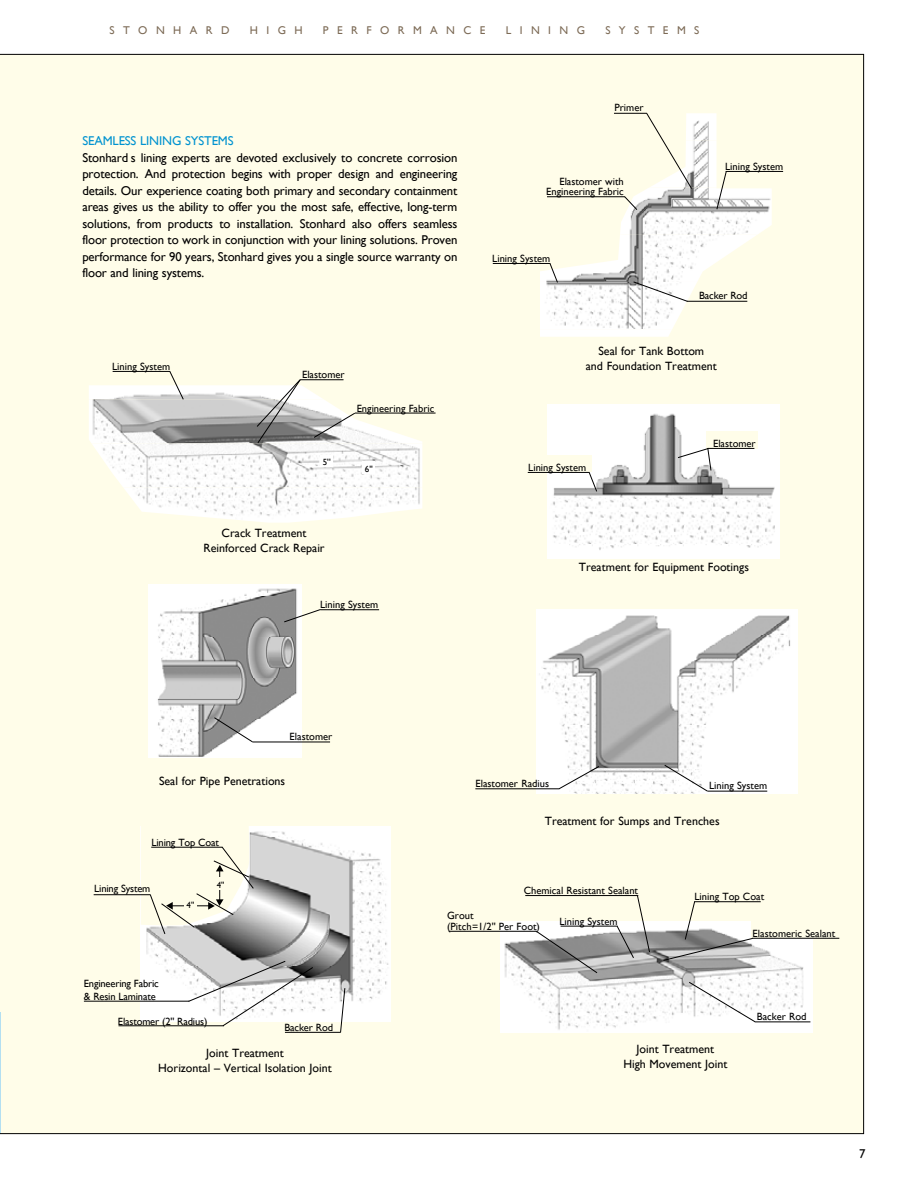
<style>
.page{position:relative;width:918px;height:1188px;background:#fff}
.page>*{position:absolute;margin:0;border:0;box-sizing:border-box;transform-origin:0 0}
.t1{font:12.75px/16.5px "Gill Sans";letter-spacing:-.01em;color:#000;text-align:justify}
.t2{font:12.75px "Gill Sans";letter-spacing:-.01em;color:#0093d0}
.t3{font:12px/14.4px "Gill Sans";color:#000;text-align:center}
.t4{font:11.25px "Gill Sans";letter-spacing:.75em;color:#7c6a55}
.t5{font:10.5px/10.5px "Gill Sans";color:#000}
.t6{font:9px "Gill Sans";color:#000}
</style>
<div class="page">
<div style="left:0;top:54px;width:864px;height:1080px;background:#fffde9"></div>
<img style="left:548px;top:405px;width:232px;height:153px">
<div style="left:706px;top:431px;width:51px;height:18px;background:#fffde9"></div>
<svg style="left:677px;top:447px;width:35px;height:24px"></svg>
<hr style="left:708px;top:448px;width:46px;height:1px;background:#000">
<div style="left:527px;top:455px;width:65px;height:17px;background:#fffde9"></div>
<hr style="left:528px;top:472px;width:61px;height:1px;background:#000">
<svg style="left:588px;top:471px;width:10px;height:21px"></svg>
<img style="left:89px;top:385px;width:235px;height:14px">
<img style="left:89px;top:399px;width:333px;height:44px">
<img style="left:91px;top:443px;width:331px;height:44px">
<img style="left:123px;top:487px;width:299px;height:36px">
<hr style="left:113px;top:371px;width:57px;height:1px;background:#000">
<svg style="left:169px;top:370px;width:15px;height:30px"></svg>
<hr style="left:355px;top:413px;width:81px;height:1px;background:#000">
<svg style="left:313px;top:412px;width:43px;height:26px"></svg>
<hr style="left:300px;top:379px;width:44px;height:1px;background:#000">
<svg style="left:256px;top:379px;width:45px;height:65px"></svg>
<div style="left:362px;top:461px;width:13px;height:13px;background:#fff"></div>
<div style="left:320px;top:455px;width:13px;height:11px;background:#fff"></div>
<img style="left:148px;top:584px;width:154px;height:174px">
<hr style="left:320px;top:609px;width:59px;height:1px;background:#000">
<svg style="left:283px;top:609px;width:39px;height:14px"></svg>
<hr style="left:252px;top:742px;width:78px;height:1px;background:#000">
<svg style="left:213px;top:717px;width:40px;height:26px"></svg>
<img style="left:141px;top:826px;width:249px;height:196px">
<img style="left:537px;top:609px;width:260px;height:185px">
<hr style="left:475px;top:788px;width:84px;height:1px;background:#000">
<svg style="left:558px;top:765px;width:42px;height:25px"></svg>
<hr style="left:707px;top:791px;width:60px;height:1px;background:#000">
<svg style="left:664px;top:764px;width:44px;height:28px"></svg>
<img style="left:693px;top:113px;width:24px;height:27px">
<img style="left:693px;top:140px;width:24px;height:48px">
<img style="left:620px;top:188px;width:152px;height:47px">
<img style="left:540px;top:235px;width:217px;height:47px">
<img style="left:540px;top:282px;width:157px;height:47px">
<img style="left:540px;top:329px;width:132px;height:8px">
<hr style="left:493px;top:263px;width:57px;height:1px;background:#000">
<svg style="left:549px;top:262px;width:9px;height:21px"></svg>
<hr style="left:726px;top:171px;width:57px;height:1px;background:#000">
<svg style="left:716px;top:171px;width:11px;height:39px"></svg>
<hr style="left:547px;top:196px;width:78px;height:1px;background:#000">
<svg style="left:624px;top:196px;width:14px;height:15px"></svg>
<hr style="left:614px;top:113px;width:33px;height:1px;background:#000">
<svg style="left:646px;top:112px;width:47px;height:78px"></svg>
<hr style="left:687px;top:301px;width:60px;height:1px;background:#000">
<svg style="left:633px;top:281px;width:55px;height:21px"></svg>
<img style="left:501px;top:921px;width:311px;height:112px">
<hr style="left:694px;top:901px;width:67px;height:1px;background:#000">
<div style="left:751px;top:918px;width:76px;height:20px;background:#fffde9"></div>
<hr style="left:752px;top:938px;width:87px;height:1px;background:#000">
<svg style="left:663px;top:901px;width:91px;height:60px"></svg>
<hr style="left:449px;top:931px;width:87px;height:1px;background:#000">
<svg style="left:535px;top:930px;width:63px;height:44px;background:#a5a5a5"></svg>
<hr style="left:561px;top:926px;width:57px;height:1px;background:#000">
<hr style="left:525px;top:895px;width:113px;height:1px;background:#000">
<svg style="left:616px;top:895px;width:34px;height:64px"></svg>
<svg style="left:688px;top:981px;width:68px;height:42px"></svg>
<hr style="left:755px;top:1022px;width:55px;height:1px;background:#000">
<hr style="left:84px;top:1001px;width:105px;height:1px;background:#000">
<hr style="left:285px;top:1032px;width:56px;height:1px;background:#000">
<svg style="left:340px;top:987px;width:6px;height:46px"></svg>
<hr style="left:94px;top:894px;width:56px;height:1px;background:#000">
<hr style="left:118px;top:1025px;width:106px;height:1px;background:#000">
<svg style="left:188px;top:960px;width:126px;height:67px"></svg>
<svg style="left:141px;top:821px;width:113px;height:114px;background:#e9e7d8"></svg>
<div style="left:214px;top:877px;width:13px;height:13px;background:#fffde9"></div>
<div style="left:184px;top:897px;width:13px;height:13px;background:#fffde9"></div>
<p class="t4" style="left:110px;top:23px;width:121px">stonharD</p>
<p class="t4" style="left:250px;top:23px;width:54px">hiGh</p>
<p class="t4" style="left:323px;top:23px;width:164px">PerformanCe</p>
<p class="t4" style="left:506px;top:23px;width:81px">lininG</p>
<p class="t4" style="left:605px;top:23px;width:96px">systems</p>
<p class="t2" style="left:82px;top:134px;width:153px">seamless lininG systems</p>
<p class="t1" style="left:82px;top:149px;width:377px">stonhardÕ s lining experts are devoted exclusively to concrete corrosion protection. and protection begins with proper design and engineering details. our experience coating both primary and secondary containment areas gives us the ability to offer you the most safe, effective, long-term solutions, from products to installation. stonhard also offers seamless floor protection to work in conjunction with your lining solutions. Proven performance for 90 years, stonhard gives you a single source warranty on floor and lining systems.</p>
<p class="t5" style="left:112px;top:361px;width:60px">lining system</p>
<p class="t5" style="left:302px;top:369px;width:44px">elastomer</p>
<p class="t5" style="left:357px;top:403px;width:79px">engineering fabric</p>
<p class="t6" style="left:323px;top:456px;width:9px">5''</p>
<p class="t6" style="left:365px;top:464px;width:9px">6''</p>
<p class="t3" style="left:203px;top:526px;width:123px">Crack treatment reinforced Crack repair</p>
<p class="t5" style="left:320px;top:599px;width:60px">lining system</p>
<p class="t5" style="left:614px;top:102px;width:31px">Primer</p>
<p class="t5" style="left:546px;top:176px;width:79px;text-align:right">elastomer with engineering fabric</p>
<p class="t5" style="left:492px;top:253px;width:60px">lining system</p>
<p class="t5" style="left:725px;top:161px;width:60px">lining system</p>
<p class="t5" style="left:699px;top:290px;width:50px">Backer rod</p>
<p class="t3" style="left:586px;top:344px;width:133px">seal for tank Bottom<br>and foundation treatment</p>
<p class="t5" style="left:528px;top:462px;width:60px">lining system</p>
<p class="t5" style="left:713px;top:438px;width:44px">elastomer</p>
<p class="t3" style="left:579px;top:559px;width:172px">treatment for equipment footings</p>
<p class="t5" style="left:290px;top:731px;width:44px">elastomer</p>
<p class="t3" style="left:159px;top:774px;width:128px">seal for Pipe Penetrations</p>
<p class="t5" style="left:152px;top:837px;width:69px">lining top Coat</p>
<p class="t5" style="left:94px;top:884px;width:58px">lining system</p>
<p class="t6" style="left:187px;top:900px;width:9px">4''</p>
<p class="t6" style="left:217px;top:880px;width:9px">4''</p>
<p class="t5" style="left:84px;top:977px;width:77px;line-height:12.6px">engineering fabric &amp; resin laminate</p>
<p class="t5" style="left:118px;top:1016px;width:91px">elastomer (2'' radius)</p>
<p class="t5" style="left:285px;top:1023px;width:50px">Backer rod</p>
<p class="t3" style="left:158px;top:1046px;width:175px">Joint treatment<br>horizontal Ð Vertical isolation Joint</p>
<p class="t5" style="left:476px;top:778px;width:75px">elastomer radius</p>
<p class="t5" style="left:709px;top:780px;width:60px">lining system</p>
<p class="t3" style="left:545px;top:814px;width:176px">treatment for sumps and trenches</p>
<p class="t5" style="left:524px;top:886px;width:116px">Chemical resistant sealant</p>
<p class="t5" style="left:447px;top:910px;width:94px">Grout<br>(Pitch=1/2'' Per foot)</p>
<p class="t5" style="left:560px;top:916px;width:60px">lining system</p>
<p class="t5" style="left:694px;top:891px;width:71px">lining top Coat</p>
<p class="t5" style="left:753px;top:928px;width:84px">elastomeric sealant</p>
<p class="t5" style="left:757px;top:1011px;width:51px">Backer rod</p>
<p class="t3" style="left:623px;top:1042px;width:106px">Joint treatment<br>high movement Joint</p>
<p class="t1" style="left:859px;top:1145px;width:8px">7</p>
</div>
